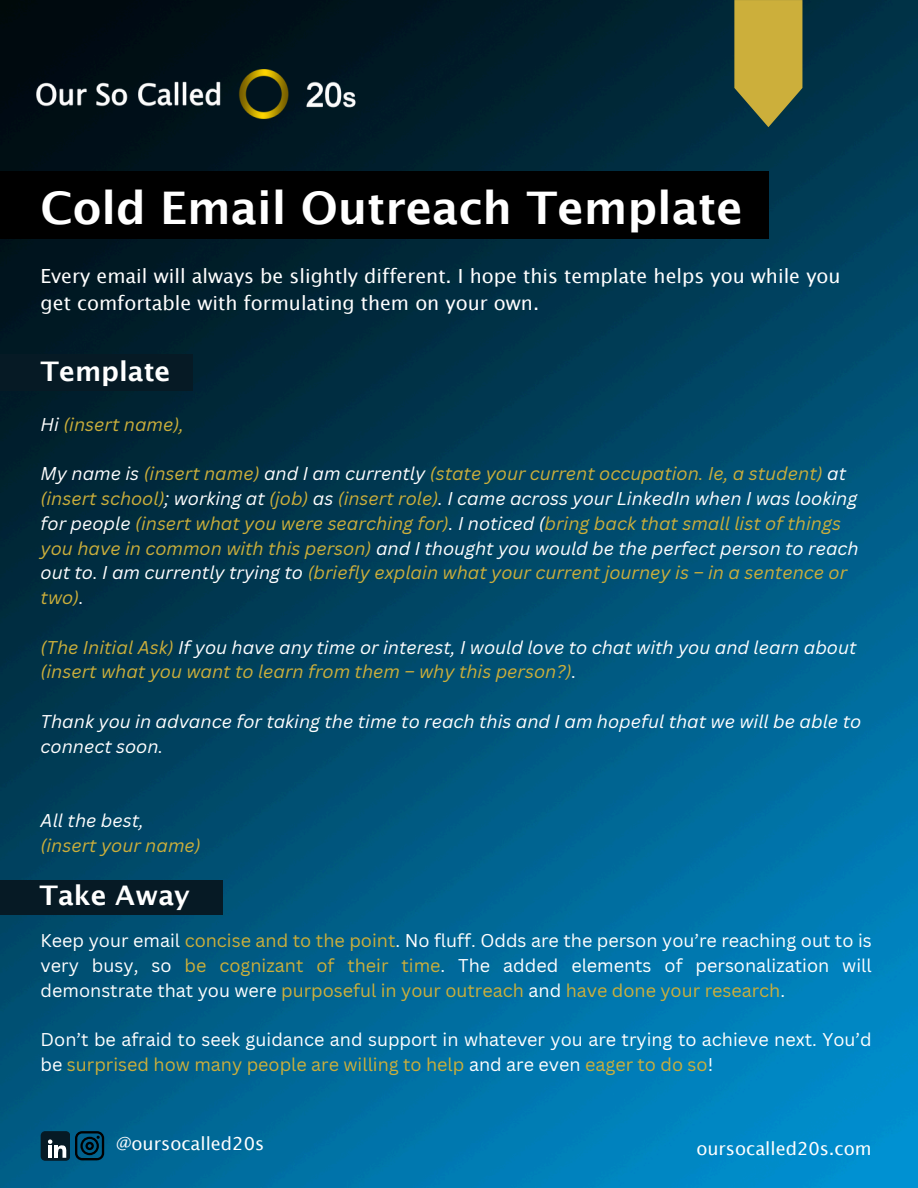
<style>
.page{position:relative;width:918px;height:1188px;background:#fff}
.page>*{position:absolute;margin:0;border:0;box-sizing:border-box;transform-origin:0 0}
.t1{font:700 45px "Lucida Grande";color:#fff}
.t2{font:700 27px "Lucida Grande";color:#fff}
.t3{font:19.5px/27px "Lucida Grande";color:#fff}
.t4{font:italic 18px/24.8px "Canva Sans";color:#ccaf3b}
.t5{font:18px/24.8px "Canva Sans";color:#fff;text-align:justify}
.t6{font:italic 18px/24.8px "Canva Sans";color:#fff}
.t7{font:18px "Lucida Grande";color:#fff}
.s1{color:#fff}
.s2{color:#ccaf3b}
</style>
<div class="page">
<img style="left:0;top:0;width:918px;height:1188px">
<img style="left:9px;top:45px;width:365px;height:94px">
<svg style="left:734px;top:0;width:68px;height:127px;background:#ab9a3c"></svg>
<div style="left:41px;top:1131px;width:29px;height:29px;background:#061a25;border-radius:5px"></div>
<svg style="left:48px;top:1140px;width:19px;height:18px"></svg>
<svg style="left:75px;top:1131px;width:29px;height:29px"></svg>
<div style="left:0;top:172px;width:768px;height:67px;background:#000"></div>
<div style="left:0;top:355px;width:193px;height:36px;background:#061a25"></div>
<div style="left:0;top:880px;width:223px;height:35px;background:#061a25"></div>
<h2 class="t1" style="left:41px;top:190px;width:704px">Cold Email Outreach Template</h2>
<p class="t3" style="left:41px;top:264px;width:801px">Every email will always be slightly different. I hope this template helps you while you get comfortable with formulating them on your own.</p>
<p class="t2" style="left:41px;top:361px;width:131px">Template</p>
<p class="t4" style="left:41px;top:411px;width:145px"><span class="s1">Hi</span> (insert name),</p>
<p class="t4" style="left:41px;top:461px;width:820px"><span class="s1">My name is</span> (insert name) <span class="s1">and I am currently</span> (state your current occupation. Ie, a student) <span class="s1">at </span>(insert school)<span class="s1">; working at</span> (job) <span class="s1">as</span> (insert role)<span class="s1">. I came across your LinkedIn when I was looking for people</span> (insert what you were searching for)<span class="s1">. I noticed (</span>bring back that small list of things you have in common with this person) <span class="s1">and I thought you would be the perfect person to reach out to. I am currently trying to</span> (briefly explain what your current journey is – in a sentence or two)<span class="s1">.</span></p>
<p class="t4" style="left:41px;top:634px;width:817px">(The Initial Ask) <span class="s1">If you have any time or interest, I would love to chat with you and learn about </span>(insert what you want to learn from them – why this person?)<span class="s1">.</span></p>
<p class="t6" style="left:41px;top:708px;width:822px">Thank you in advance for taking the time to reach this and I am hopeful that we will be able to connect soon.</p>
<p class="t6" style="left:41px;top:807px;width:105px">All the best,</p>
<p class="t4" style="left:41px;top:832px;width:162px">(insert your name)</p>
<p class="t2" style="left:39px;top:885px;width:152px">Take Away</p>
<p class="t5" style="left:41px;top:928px;width:833px">Keep your email <span class="s2">concise and to the point</span>. No fluff. Odds are the person you’re reaching out to is very busy, so <span class="s2">be cognizant of their time</span>. The added elements of personalization will demonstrate that you were <span class="s2">purposeful in your outreach</span> and <span class="s2">have done your research</span>.</p>
<p class="t5" style="left:41px;top:1027px;width:833px">Don’t be afraid to seek guidance and support in whatever you are trying to achieve next. You’d be <span class="s2">surprised how many people are willing to help</span> and are even <span class="s2">eager to do so</span>!</p>
<p class="t7" style="left:116px;top:1137px;width:150px">@oursocalled20s</p>
<p class="t7" style="left:696px;top:1141px;width:177px">oursocalled20s.com</p>
</div>
